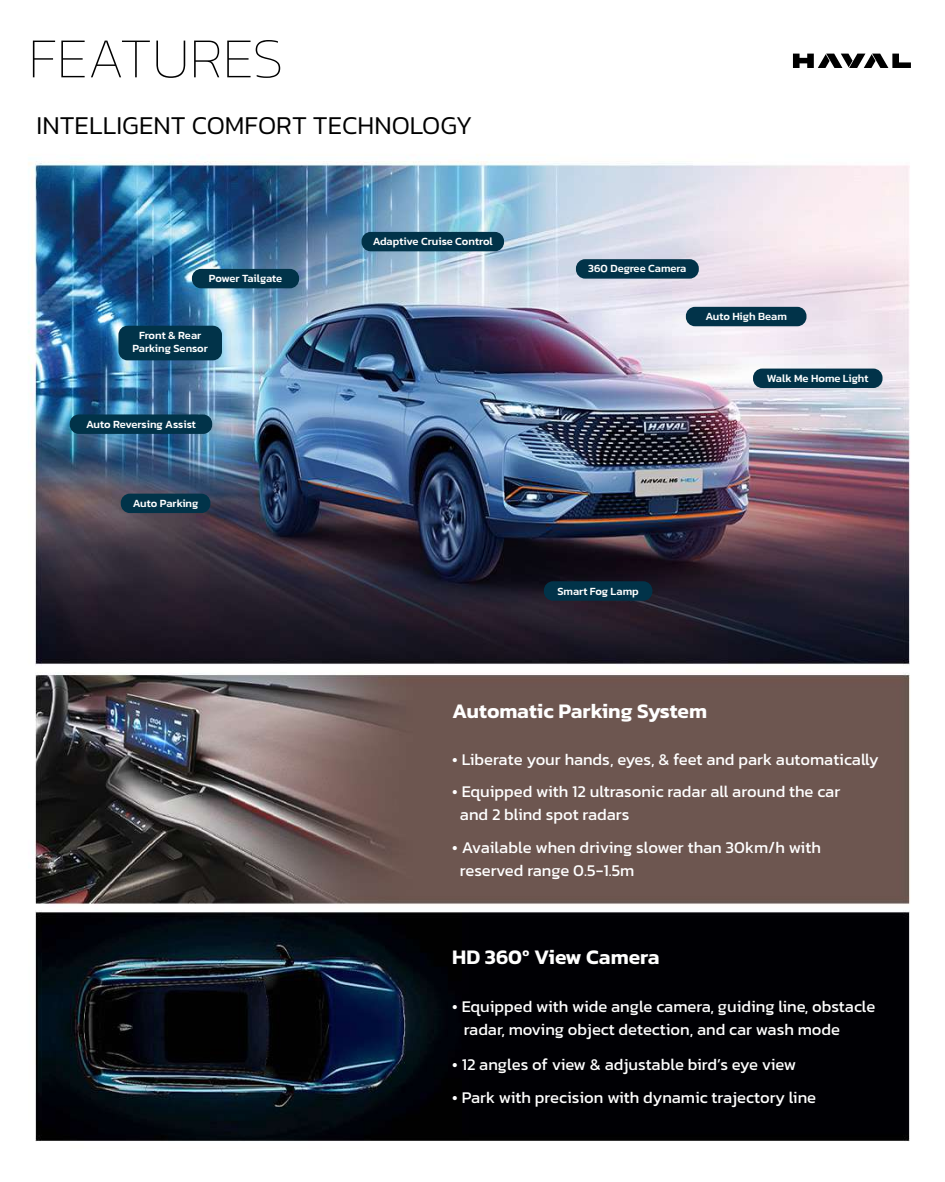
<style>
.page{position:relative;width:945px;height:1182px;background:#fff}
.page>*{position:absolute;margin:0;border:0;box-sizing:border-box;transform-origin:0 0}
.t1{font:100 57.05px "Kanit";color:#000}
.t2{font:300 26.16px "Kanit";color:#000}
.t3{font:600 21px "Kanit";color:#fff}
.t4{font:16.62px/22.8px "Kanit";color:#fff}
.t5{font:500 11.11px/13.4px "Kanit";color:#fff;text-align:center}
</style>
<div class="page">
<img style="left:28px;top:53px;width:882px;height:1089px">
<div style="left:362px;top:232px;width:142px;height:19px;background:#013349;border-radius:9px"></div>
<div style="left:192px;top:269px;width:107px;height:19px;background:#013349;border-radius:9px"></div>
<div style="left:118px;top:326px;width:104px;height:34px;background:#013349;border-radius:9px"></div>
<div style="left:70px;top:414px;width:142px;height:20px;background:#013349;border-radius:9px"></div>
<div style="left:121px;top:493px;width:89px;height:20px;background:#013349;border-radius:9px"></div>
<div style="left:544px;top:581px;width:108px;height:19px;background:#013349;border-radius:9px"></div>
<div style="left:576px;top:259px;width:123px;height:19px;background:#013349;border-radius:9px"></div>
<div style="left:686px;top:307px;width:120px;height:19px;background:#013349;border-radius:9px"></div>
<div style="left:753px;top:368px;width:130px;height:20px;background:#013349;border-radius:9px"></div>
<svg style="left:793px;top:54px;width:118px;height:14px"></svg>
<h1 class="t1" style="left:28px;top:21px;width:257px">FEATURES</h1>
<h2 class="t2" style="left:37px;top:107px;width:438px">INTELLIGENT COMFORT TECHNOLOGY</h2>
<p class="t5" style="left:209px;top:271px;width:75px">Power Tailgate</p>
<p class="t5" style="left:132px;top:328px;width:77px">Front &amp; Rear<br>Parking Sensor</p>
<p class="t5" style="left:86px;top:417px;width:111px">Auto Reversing Assist</p>
<p class="t5" style="left:133px;top:496px;width:67px">Auto Parking</p>
<p class="t5" style="left:373px;top:234px;width:122px">Adaptive Cruise Control</p>
<p class="t5" style="left:588px;top:262px;width:100px">360 Degree Camera</p>
<p class="t5" style="left:705px;top:309px;width:83px">Auto High Beam</p>
<p class="t5" style="left:767px;top:371px;width:103px">Walk Me Home Light</p>
<p class="t5" style="left:557px;top:583px;width:83px">Smart Fog Lamp</p>
<p class="t3" style="left:452px;top:694px;width:256px">Automatic Parking System</p>
<p class="t4" style="left:452px;top:748px;width:428px">• Liberate your hands, eyes, &amp; feet and park automatically</p>
<p class="t4" style="left:460px;top:779px;width:382px;text-indent:-8px">• Equipped with 12 ultrasonic radar all around the car and 2 blind spot radars</p>
<p class="t4" style="left:460px;top:835px;width:362px;text-indent:-8px">• Available when driving slower than 30km/h with reserved range 0.5-1.5m</p>
<p class="t3" style="left:452px;top:940px;width:209px">HD 360º View Camera</p>
<p class="t4" style="left:464px;top:994px;width:413px;text-indent:-11px">• Equipped with wide angle camera, guiding line, obstacle radar, moving object detection, and car wash mode</p>
<p class="t4" style="left:452px;top:1052px;width:345px">• 12 angles of view &amp; adjustable bird’s eye view</p>
<p class="t4" style="left:452px;top:1085px;width:365px">• Park with precision with dynamic trajectory line</p>
</div>
